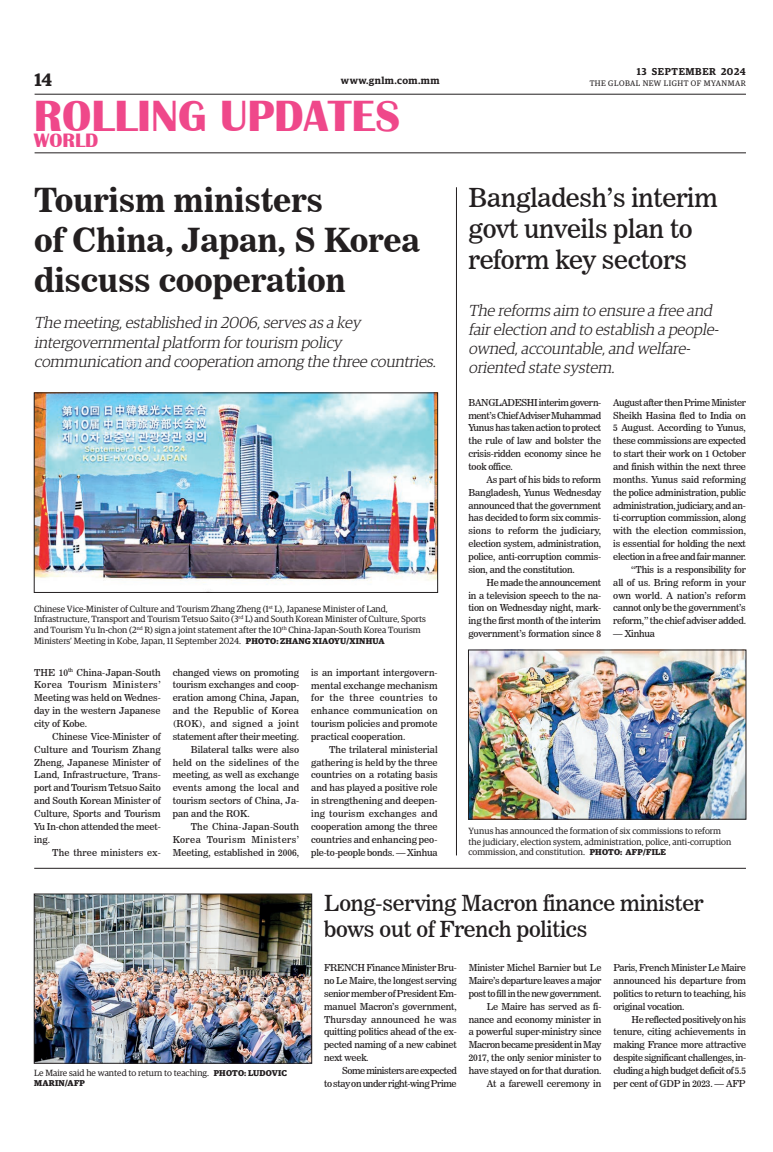
<style>
.page{position:relative;width:773px;height:1152px;background:#fff}
.page>*{position:absolute;margin:0;border:0;box-sizing:border-box;transform-origin:0 0}
.t1{font:700 45px "Britannic";color:#ef488a}
._2_Clm_Head{font:33px/39.6px "News 706 BT Bold C";letter-spacing:-.01em;color:#231f20}
._2_Clm_Head-2{font:26px/31.2px "News 706 BT Roman C";letter-spacing:-.01em;color:#231f20}
._2_Clm_Head-3{font:22px/26.4px "News 706 BT Roman C";letter-spacing:-.01em;color:#231f20}
.t2{font:700 20px "Britannic";color:#ef488a}
.t3{font:600 18px "Guardian Egyp";color:#231f20}
.t4{font:italic 300 16px/19.2px "Guardian Egyp";letter-spacing:-.005em;color:#231f20}
.t5{font:600 10px "Guardian Egyp";letter-spacing:.06em;color:#231f20}
.t6{font:600 10px "Guardian Egyp";letter-spacing:.04em;color:#231f20}
._2nd_Body{font:9.5px/12.9px "News 706 BT Roman C";letter-spacing:-.02em;color:#231f20;text-align:justify}
.Normal_Para{font:9.5px/12.9px "News 706 BT Roman C";letter-spacing:-.02em;color:#231f20;text-align:justify}
._2nd_Body-2{font:9.5px/12.9px "News 706 BT Roman C";letter-spacing:-.04em;color:#231f20;text-align:right}
._2nd_Body-3{font:9.5px "News 706 BT Roman C";letter-spacing:.015em;color:#231f20}
.t7{font:9px/10.8px "Guardian Egyp";color:#231f20}
.t8{font:700 8.5px "Guardian Egyp";letter-spacing:.02em;color:#231f20}
.t9{font:8px "Guardian Egyp";letter-spacing:.06em;color:#231f20}
.s1{font-weight:700;font-size:8.5px}
</style>
<div class="page">
<hr style="left:35px;top:94px;width:711px;height:1px;background:#231f20">
<hr style="left:35px;top:152px;width:711px;height:1px;background:#231f20">
<img style="left:36px;top:395px;width:400px;height:188px">
<div style="left:34px;top:393px;width:404px;height:200px;border:1px solid #231f20"></div>
<img style="left:470px;top:652px;width:274px;height:165px">
<div style="left:468px;top:650px;width:278px;height:169px;border:1px solid #231f20"></div>
<hr style="left:34px;top:868px;width:712px;height:1px;background:#231f20">
<hr style="left:456px;top:187px;width:1px;height:668px;background:#231f20">
<img style="left:36px;top:896px;width:274px;height:165px">
<div style="left:34px;top:894px;width:278px;height:169px;border:1px solid #231f20"></div>
<p class="t5" style="left:637px;top:64px;width:110px">13 SEPTEMBER 2024</p>
<h3 class="t3" style="left:35px;top:67px;width:19px">14</h3>
<p class="t6" style="left:341px;top:73px;width:100px">www.gnlm.com.mm</p>
<p class="t9" style="left:589px;top:78px;width:158px">THE GLOBAL NEW LIGHT OF MYANMAR</p>
<h1 class="t1" style="left:34px;top:91px;width:368px">ROLLING UPDATES</h1>
<h3 class="t2" style="left:34px;top:129px;width:66px">WORLD</h3>
<p class="_2_Clm_Head" style="left:34px;top:181px;width:387px">Tourism ministers<br>of China, Japan, S Korea discuss cooperation</p>
<p class="t4" style="left:34px;top:312px;width:406px">The meeting,established in 2006,serves as a key intergovernmentalplatform fortourism policy communication and cooperation among the three countries.</p>
<p class="t7" style="left:34px;top:602px;width:393px">Chinese Vice-Minister of Culture and Tourism Zhang Zheng (1<sup>st</sup> L), Japanese Minister of Land, Infrastructure, Transport and Tourism Tetsuo Saito (3<sup>rd</sup> L) and South Korean Minister of Culture, Sports and Tourism Yu In-chon (2<sup>nd</sup> R) sign a joint statement after the 10<sup>th</sup> China-Japan-South Korea Tourism Ministers’ Meeting in Kobe, Japan, 11 September 2024. <span class="s1">PHOTO: ZHANG XIAOYU/XINHUA</span></p>
<p class="_2_Clm_Head-2" style="left:468px;top:182px;width:251px">Bangladesh’s interim govt unveils plan to reform key sectors</p>
<p class="t4" style="left:468px;top:300px;width:255px">The reforms aim to ensure a free and fairelection and to establish a people&shy;owned,accountable,and welfare&shy;oriented state system.</p>
<p class="Normal_Para" style="left:468px;top:396px;width:134px">BANGLADESHI interim govern&shy;ment’s Chief Adviser Muhammad Yunus has taken action to protect the rule of law and bolster the crisis-ridden economy since he took office.</p>
<p class="_2nd_Body" style="left:468px;top:473px;width:134px;text-indent:18px">As part of his bids to reform Bangladesh, Yunus Wednesday announced that the government has decided to form six commis&shy;sions to reform the judiciary, election system, administration, police, anti-corruption commis&shy;sion, and the constitution.</p>
<p class="_2nd_Body" style="left:468px;top:576px;width:134px;text-indent:18px">He made the announcement in a television speech to the na&shy;tion on Wednesday night, mark&shy;ing the first month of the interim government’s formation since 8</p>
<p class="_2nd_Body" style="left:613px;top:396px;width:134px">August after then Prime Minister Sheikh Hasina fled to India on 5 August. According to Yunus, these commissions are expected to start their work on 1 October and finish within the next three months. Yunus said reforming the police administration, public administration, judiciary, and an&shy;ti-corruption commission, along with the election commission, is essential for holding the next election in a free and fair manner.</p>
<p class="_2nd_Body" style="left:613px;top:563px;width:134px;text-indent:18px">“This is a responsibility for all of us. Bring reform in your own world. A nation’s reform cannot only be the government’s reform,” the chief adviser added.</p>
<p class="_2nd_Body" style="left:613px;top:627px;width:43px">— Xinhua</p>
<p class="Normal_Para" style="left:34px;top:666px;width:128px">THE 10<sup>th</sup> China-Japan-South Korea Tourism Ministers’ Meeting was held on Wednes&shy;day in the western Japanese city of Kobe.</p>
<p class="_2nd_Body" style="left:34px;top:730px;width:128px;text-indent:18px">Chinese Vice-Minister of Culture and Tourism Zhang Zheng, Japanese Minister of Land, Infrastructure, Trans&shy;port and Tourism Tetsuo Saito and South Korean Minister of Culture, Sports and Tourism Yu In-chon attended the meet&shy;ing.</p>
<p class="_2nd_Body-3" style="left:52px;top:846px;width:110px">The three ministers ex-</p>
<p class="_2nd_Body" style="left:173px;top:666px;width:128px">changed views on promoting tourism exchanges and coop&shy;eration among China, Japan, and the Republic of Korea (ROK), and signed a joint statement after their meeting.</p>
<p class="_2nd_Body" style="left:173px;top:743px;width:128px;text-indent:18px">Bilateral talks were also held on the sidelines of the meeting, as well as exchange events among the local and tourism sectors of China, Ja&shy;pan and the ROK.</p>
<p class="_2nd_Body" style="left:173px;top:820px;width:128px;text-indent:18px">The China-Japan-South Korea Tourism Ministers’ Meeting, established in 2006,</p>
<p class="t7" style="left:34px;top:1067px;width:254px">Le Maire said he wanted to return to teaching. <span class="s1">PHOTO: LUDOVIC</span></p>
<p class="t8" style="left:34px;top:1077px;width:52px">MARIN/AFP</p>
<p class="_2nd_Body" style="left:311px;top:666px;width:128px">is an important intergovern&shy;mental exchange mechanism for the three countries to enhance communication on tourism policies and promote practical cooperation.</p>
<p class="_2nd_Body" style="left:311px;top:743px;width:128px;text-indent:18px">The trilateral ministerial gathering is held by the three countries on a rotating basis and has played a positive role in strengthening and deepen&shy;ing tourism exchanges and cooperation among the three countries and enhancing peo&shy;ple-to-people bonds. — Xinhua</p>
<p class="t7" style="left:468px;top:825px;width:264px">Yunus has announced the formation of six commissions to reform the judiciary, election system, administration, police, anti-corruption commission, and constitution. <span class="s1">PHOTO: AFP/FILE</span></p>
<p class="_2_Clm_Head-3" style="left:324px;top:890px;width:381px">Long-serving Macron finance minister bows out of French politics</p>
<p class="Normal_Para" style="left:324px;top:961px;width:134px">FRENCH Finance Minister Bru&shy;no Le Maire, the longest serving senior member of President Em&shy;manuel Macron’s government, Thursday announced he was quitting politics ahead of the ex&shy;pected naming of a new cabinet next week.</p>
<p class="_2nd_Body-2" style="left:324px;top:1064px;width:134px">Some ministers are expected<br>to stay on under right-wing Prime</p>
<p class="_2nd_Body" style="left:469px;top:961px;width:134px">Minister Michel Barnier but Le Maire’s departure leaves a major post to fill in the new government.</p>
<p class="_2nd_Body" style="left:469px;top:1000px;width:134px;text-indent:18px">Le Maire has served as fi&shy;nance and economy minister in a powerful super-ministry since Macron became president in May 2017, the only senior minister to have stayed on for that duration.</p>
<p class="_2nd_Body" style="left:487px;top:1077px;width:116px">At a farewell ceremony in</p>
<p class="_2nd_Body" style="left:613px;top:961px;width:134px">Paris, French Minister Le Maire announced his departure from politics to return to teaching, his original vocation.</p>
<p class="_2nd_Body" style="left:613px;top:1013px;width:134px;text-indent:18px">He reflected positively on his tenure, citing achievements in making France more attractive despite significant challenges, in&shy;cluding a high budget deficit of 5.5 per cent of GDP in 2023. — AFP</p>
</div>
